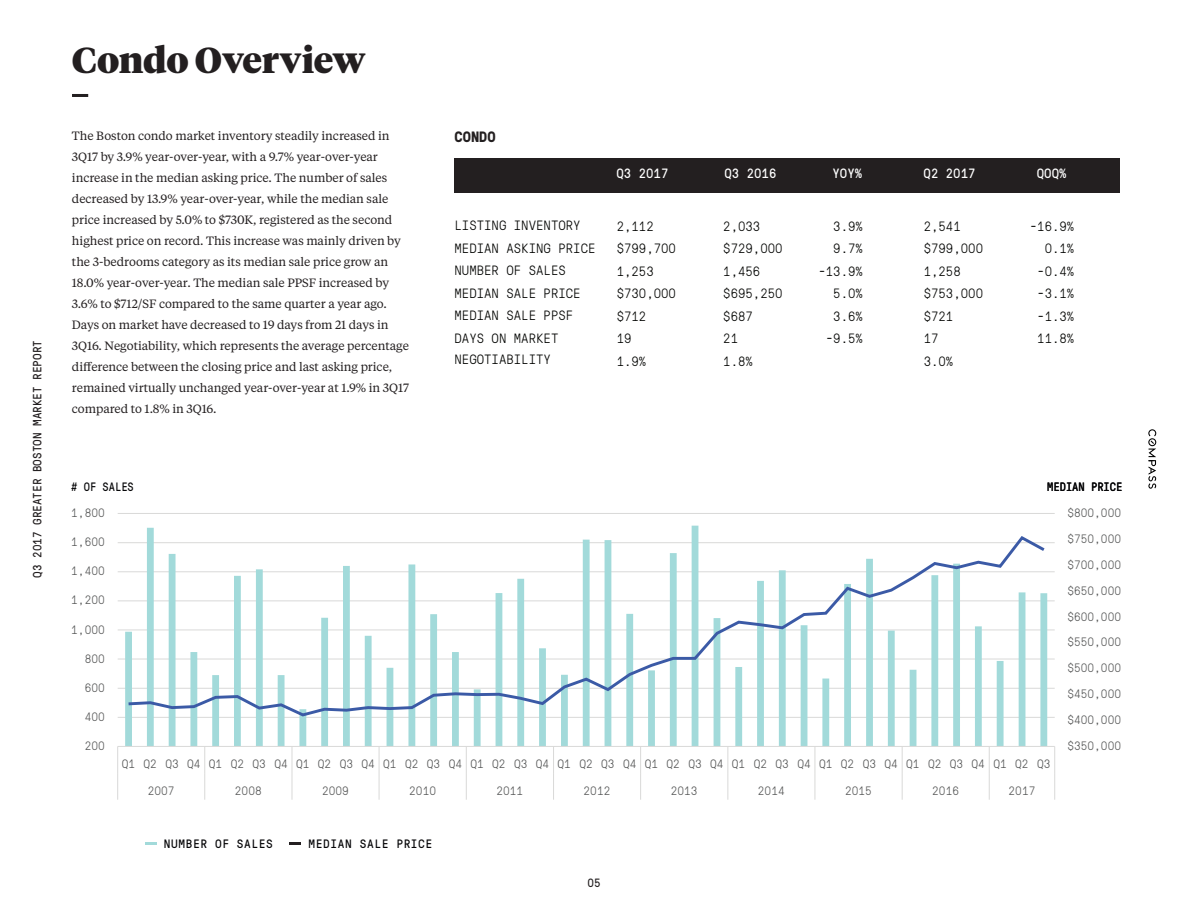
<style>
.page{position:relative;width:1188px;height:918px;background:#fff}
.page>*{position:absolute;margin:0;border:0;box-sizing:border-box;transform-origin:0 0}
.t1{font:900 36px "Tiempos Headline";letter-spacing:-.01em;color:#231f20}
.t2{font:700 15px "GT Pressura Mono";color:#231f20}
.t3{font:300 13.5px "GT Pressura Mono";color:#040503}
.t4{font:13.5px "GT Pressura Mono";color:#fff}
.t5{font:300 12.15px/26.7px "GT Pressura Mono";letter-spacing:-.005em;color:#595a5a}
.t6{font:12.15px "GT Pressura Mono";letter-spacing:.05em;color:#060608}
.t7{font:12.15px "GT Pressura Mono";color:#060608;scale:.93 1}
.t8{font:12.15px "GT Pressura Mono";letter-spacing:.05em;color:#060608;scale:.93 1}
.t9{font:12px/21px "Tiempos Text";letter-spacing:-.005em;color:#231f20}
.t10{font:12px "GT Pressura Mono";color:#231f20}
</style>
<div class="page">
<svg style="left:1148px;top:429px;width:8px;height:60px"></svg>
<hr style="left:72px;top:94px;width:16px;height:3px;background:#231f20">
<div style="left:454px;top:158px;width:666px;height:35px;background:#231f20"></div>
<svg style="left:289px;top:842px;width:12px;height:2px"></svg>
<svg style="left:145px;top:842px;width:11px;height:2px"></svg>
<hr style="left:118px;top:513px;width:937px;height:1px;background:#d9d9d8">
<hr style="left:118px;top:542px;width:937px;height:1px;background:#d9d9d8">
<hr style="left:118px;top:571px;width:937px;height:1px;background:#d9d9d8">
<hr style="left:118px;top:600px;width:937px;height:1px;background:#d9d9d8">
<hr style="left:118px;top:629px;width:937px;height:1px;background:#d9d9d8">
<hr style="left:118px;top:659px;width:937px;height:1px;background:#d9d9d8">
<hr style="left:118px;top:688px;width:937px;height:1px;background:#d9d9d8">
<hr style="left:118px;top:717px;width:937px;height:1px;background:#d9d9d8">
<svg style="left:125px;top:526px;width:922px;height:220px"></svg>
<hr style="left:118px;top:746px;width:937px;height:1px;background:#d9d9d8">
<svg style="left:1054px;top:747px;width:1px;height:53px"></svg>
<svg style="left:989px;top:747px;width:1px;height:53px"></svg>
<svg style="left:902px;top:747px;width:1px;height:53px"></svg>
<svg style="left:814px;top:747px;width:1px;height:53px"></svg>
<svg style="left:727px;top:747px;width:1px;height:53px"></svg>
<svg style="left:640px;top:747px;width:1px;height:53px"></svg>
<svg style="left:553px;top:747px;width:1px;height:53px"></svg>
<svg style="left:466px;top:747px;width:1px;height:53px"></svg>
<svg style="left:379px;top:747px;width:1px;height:53px"></svg>
<svg style="left:292px;top:747px;width:1px;height:53px"></svg>
<svg style="left:204px;top:747px;width:1px;height:53px"></svg>
<svg style="left:117px;top:746px;width:1px;height:54px"></svg>
<svg style="left:125px;top:534px;width:923px;height:184px"></svg>
<p class="t10" style="left:29px;top:578px;width:239px;rotate:-90deg">Q3 2017 GREATER BOSTON MARKET REPORT</p>
<p class="t1" style="left:72px;top:35px;width:295px">Condo Overview</p>
<p class="t9" style="left:72px;top:125px;width:339px">The Boston condo market inventory steadily increased in 3Q17 by 3.9% year-over-year, with a 9.7% year-over-year increase in the median asking price. The number of sales decreased by 13.9% year-over-year, while the median sale price increased by 5.0% to $730K, registered as the second highest price on record. This increase was mainly driven by the 3-bedrooms category as its median sale price grow an 18.0% year-over-year. The median sale PPSF increased by 3.6% to $712/SF compared to the same quarter a year ago.<br>Days on market have decreased to 19 days from 21 days in 3Q16. Negotiability, which represents the average percentage difference between the closing price and last asking price, remained virtually unchanged year-over-year at 1.9% in 3Q17 compared to 1.8% in 3Q16.</p>
<p class="t2" style="left:454px;top:126px;width:43px">CONDO</p>
<p class="t3" style="left:454px;top:216px;width:128px">LISTING INVENTORY</p>
<p class="t3" style="left:454px;top:238px;width:143px">MEDIAN ASKING PRICE</p>
<p class="t3" style="left:454px;top:261px;width:113px">NUMBER OF SALES</p>
<p class="t3" style="left:454px;top:283px;width:128px">MEDIAN SALE PRICE</p>
<p class="t3" style="left:454px;top:306px;width:120px">MEDIAN SALE PPSF</p>
<p class="t3" style="left:454px;top:328px;width:105px">DAYS ON MARKET</p>
<p class="t3" style="left:454px;top:349px;width:98px">NEGOTIABILITY</p>
<p class="t4" style="left:616px;top:164px;width:53px">Q3 2017</p>
<p class="t4" style="left:724px;top:164px;width:53px">Q3 2016</p>
<p class="t4" style="left:832px;top:164px;width:31px">YOY%</p>
<p class="t4" style="left:924px;top:164px;width:53px">Q2 2017</p>
<p class="t4" style="left:1037px;top:164px;width:31px">QOQ%</p>
<p class="t3" style="left:617px;top:216px;width:39px">2,112</p>
<p class="t3" style="left:617px;top:239px;width:61px">$799,700</p>
<p class="t3" style="left:617px;top:261px;width:39px">1,253</p>
<p class="t3" style="left:617px;top:284px;width:61px">$730,000</p>
<p class="t3" style="left:617px;top:306px;width:31px">$712</p>
<p class="t3" style="left:617px;top:329px;width:16px">19</p>
<p class="t3" style="left:617px;top:351px;width:31px">1.9%</p>
<p class="t3" style="left:723px;top:216px;width:39px">2,033</p>
<p class="t3" style="left:723px;top:239px;width:61px">$729,000</p>
<p class="t3" style="left:723px;top:261px;width:39px">1,456</p>
<p class="t3" style="left:723px;top:284px;width:61px">$695,250</p>
<p class="t3" style="left:723px;top:306px;width:31px">$687</p>
<p class="t3" style="left:723px;top:329px;width:16px">21</p>
<p class="t3" style="left:723px;top:351px;width:31px">1.8%</p>
<p class="t3" style="left:833px;top:216px;width:31px">3.9%</p>
<p class="t3" style="left:833px;top:239px;width:31px">9.7%</p>
<p class="t3" style="left:818px;top:261px;width:46px">-13.9%</p>
<p class="t3" style="left:833px;top:284px;width:31px">5.0%</p>
<p class="t3" style="left:833px;top:306px;width:31px">3.6%</p>
<p class="t3" style="left:826px;top:329px;width:39px">-9.5%</p>
<p class="t3" style="left:924px;top:216px;width:39px">2,541</p>
<p class="t3" style="left:924px;top:239px;width:61px">$799,000</p>
<p class="t3" style="left:924px;top:261px;width:39px">1,258</p>
<p class="t3" style="left:924px;top:284px;width:61px">$753,000</p>
<p class="t3" style="left:924px;top:306px;width:31px">$721</p>
<p class="t3" style="left:924px;top:329px;width:16px">17</p>
<p class="t3" style="left:924px;top:351px;width:31px">3.0%</p>
<p class="t3" style="left:1030px;top:216px;width:46px">-16.9%</p>
<p class="t3" style="left:1045px;top:239px;width:31px">0.1%</p>
<p class="t3" style="left:1037px;top:261px;width:39px">-0.4%</p>
<p class="t3" style="left:1037px;top:284px;width:39px">-3.1%</p>
<p class="t3" style="left:1037px;top:306px;width:39px">-1.3%</p>
<p class="t3" style="left:1037px;top:329px;width:39px">11.8%</p>
<p class="t8" style="left:71px;top:478px;width:69px"># OF SALES</p>
<p class="t7" style="left:1047px;top:478px;width:82px">MEDIAN PRICE</p>
<p class="t5" style="left:71px;top:499px;width:35px">1,800</p>
<p class="t5" style="left:71px;top:528px;width:35px">1,600</p>
<p class="t5" style="left:71px;top:557px;width:35px">1,400</p>
<p class="t5" style="left:71px;top:586px;width:35px">1,200</p>
<p class="t5" style="left:71px;top:615px;width:35px">1,000</p>
<p class="t5" style="left:85px;top:644px;width:22px">800</p>
<p class="t5" style="left:85px;top:673px;width:22px">600</p>
<p class="t5" style="left:85px;top:703px;width:22px">400</p>
<p class="t5" style="left:85px;top:732px;width:22px">200</p>
<p class="t5" style="left:148px;top:750px;width:904px;text-indent:-26px">Q1 Q2 Q3 Q4 Q1 Q2 Q3 Q4 Q1 Q2 Q3 Q4 Q1 Q2 Q3 Q4 Q1 Q2 Q3 Q4 Q1 Q2 Q3 Q4 Q1 Q2 Q3 Q4 Q1 Q2 Q3 Q4 Q1 Q2 Q3 Q4 Q1 Q2 Q3 Q4 Q1 Q2 Q3<br>2007</p>
<p class="t5" style="left:235px;top:777px;width:28px">2008</p>
<p class="t5" style="left:322px;top:777px;width:28px">2009</p>
<p class="t5" style="left:409px;top:777px;width:28px">2010</p>
<p class="t5" style="left:496px;top:777px;width:28px">2011</p>
<p class="t5" style="left:584px;top:777px;width:28px">2012</p>
<p class="t5" style="left:671px;top:777px;width:28px">2013</p>
<p class="t5" style="left:758px;top:777px;width:28px">2014</p>
<p class="t5" style="left:845px;top:777px;width:28px">2015</p>
<p class="t5" style="left:932px;top:777px;width:28px">2016</p>
<p class="t5" style="left:1009px;top:777px;width:28px">2017</p>
<p class="t6" style="left:164px;top:835px;width:111px">NUMBER OF SALES</p>
<p class="t6" style="left:309px;top:835px;width:125px">MEDIAN SALE PRICE</p>
<p class="t10" style="left:587px;top:874px;width:15px">05</p>
<p class="t5" style="left:1068px;top:499px;width:55px">$800,000</p>
<p class="t5" style="left:1068px;top:525px;width:55px">$750,000</p>
<p class="t5" style="left:1068px;top:550px;width:55px">$700,000</p>
<p class="t5" style="left:1068px;top:576px;width:55px">$650,000</p>
<p class="t5" style="left:1068px;top:602px;width:55px">$600,000</p>
<p class="t5" style="left:1068px;top:628px;width:55px">$550,000</p>
<p class="t5" style="left:1068px;top:654px;width:55px">$500,000</p>
<p class="t5" style="left:1068px;top:680px;width:55px">$450,000</p>
<p class="t5" style="left:1068px;top:706px;width:55px">$400,000</p>
<p class="t5" style="left:1068px;top:732px;width:55px">$350,000</p>
</div>
